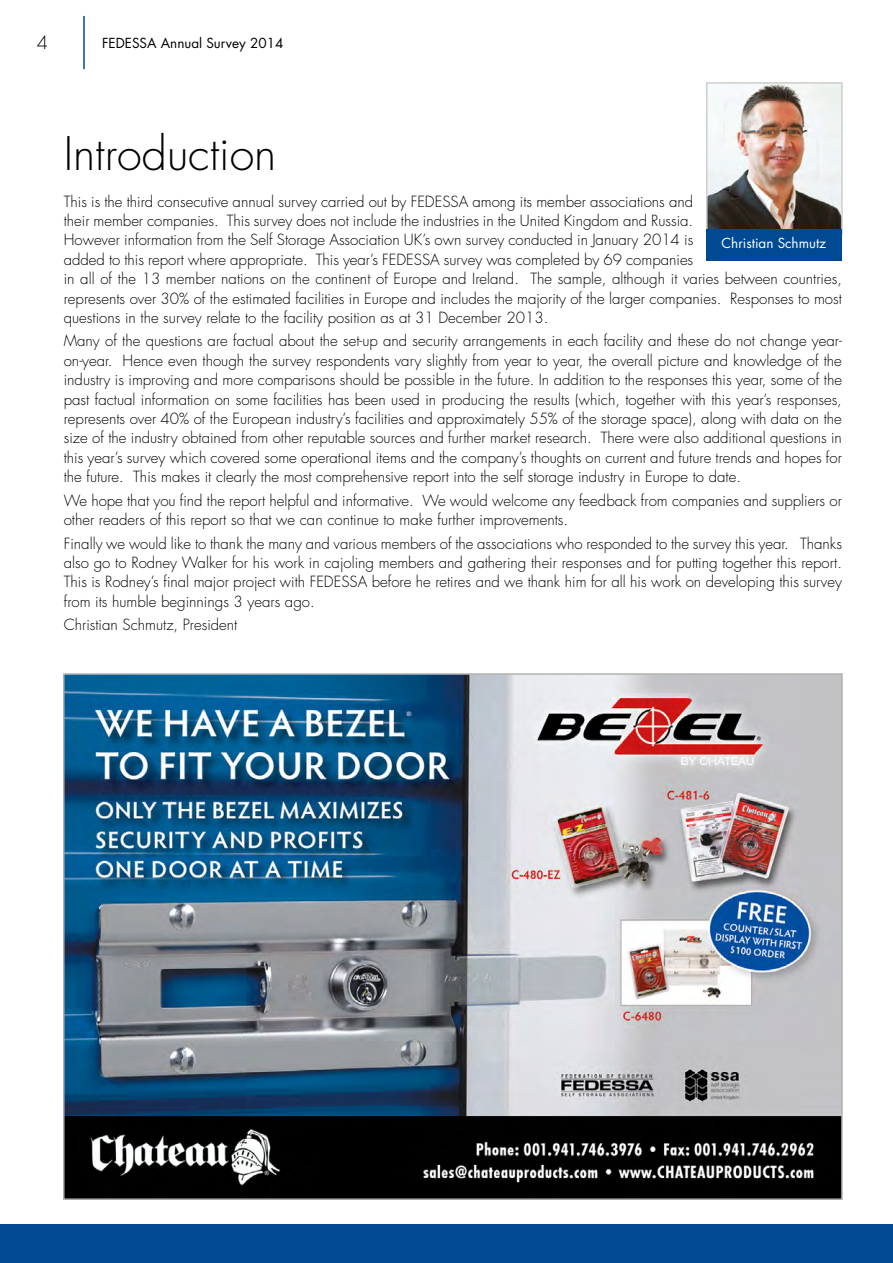
<style>
.page{position:relative;width:893px;height:1263px;background:#fff}
.page>*{position:absolute;margin:0;border:0;box-sizing:border-box;transform-origin:0 0}
.t1{font:300 45px "Futura";color:#000}
.t2{font:300 18px "Futura";color:#000}
.t3{font:300 15px/19.4px "Futura";color:#000}
.t4{font:13.5px "Futura";color:#000}
.t5{font:13.5px "Futura";color:#fff}
</style>
<div class="page">
<div style="left:0;top:1225px;width:893px;height:38px;background:#004a93"></div>
<hr style="left:83px;top:16px;width:2px;height:53px;background:#004a93">
<img style="left:66px;top:676px;width:774px;height:521px">
<img style="left:709px;top:85px;width:131px;height:144px">
<div style="left:706px;top:82px;width:137px;height:153px;border:2px solid #cecece"></div>
<div style="left:707px;top:229px;width:135px;height:31px;background:#004a93"></div>
<p class="t2" style="left:37px;top:32px;width:13px">4</p>
<p class="t4" style="left:102px;top:34px;width:183px">FEDESSA Annual Survey 2014</p>
<h1 class="t1" style="left:64px;top:127px;width:214px">Introduction</h1>
<p class="t3" style="left:64px;top:192px;width:780px">This is the third consecutive annual survey carried out by FEDESSA among its member associations and<br>their member companies. This survey does not include the industries in the United Kingdom and Russia.<br>However information from the Self Storage Association UK’s own survey conducted in January 2014 is<br>added to this report where appropriate. This year’s FEDESSA survey was completed by 69 companies<br>in all of the 13 member nations on the continent of Europe and Ireland. The sample, although it varies between countries, represents over 30% of the estimated facilities in Europe and includes the majority of the larger companies. Responses to most questions in the survey relate to the facility position as at 31 December 2013.</p>
<p class="t3" style="left:64px;top:332px;width:780px;text-align:justify">Many of the questions are factual about the set-up and security arrangements in each facility and these do not change year&shy;on-year. Hence even though the survey respondents vary slightly from year to year, the overall picture and knowledge of the industry is improving and more comparisons should be possible in the future. In addition to the responses this year, some of the past factual information on some facilities has been used in producing the results (which, together with this year’s responses, represents over 40% of the European industry’s facilities and approximately 55% of the storage space), along with data on the size of the industry obtained from other reputable sources and further market research. There were also additional questions in this year’s survey which covered some operational items and the company’s thoughts on current and future trends and hopes for the future. This makes it clearly the most comprehensive report into the self storage industry in Europe to date.</p>
<p class="t3" style="left:64px;top:491px;width:780px">We hope that you find the report helpful and informative. We would welcome any feedback from companies and suppliers or other readers of this report so that we can continue to make further improvements.</p>
<p class="t3" style="left:64px;top:534px;width:780px;text-align:justify">Finally we would like to thank the many and various members of the associations who responded to the survey this year. Thanks also go to Rodney Walker for his work in cajoling members and gathering their responses and for putting together this report.<br>This is Rodney’s final major project with FEDESSA before he retires and we thank him for all his work on developing this survey from its humble beginnings 3 years ago.</p>
<p class="t3" style="left:64px;top:616px;width:175px">Christian Schmutz, President</p>
<p class="t5" style="left:721px;top:234px;width:106px">Christian Schmutz</p>
</div>
